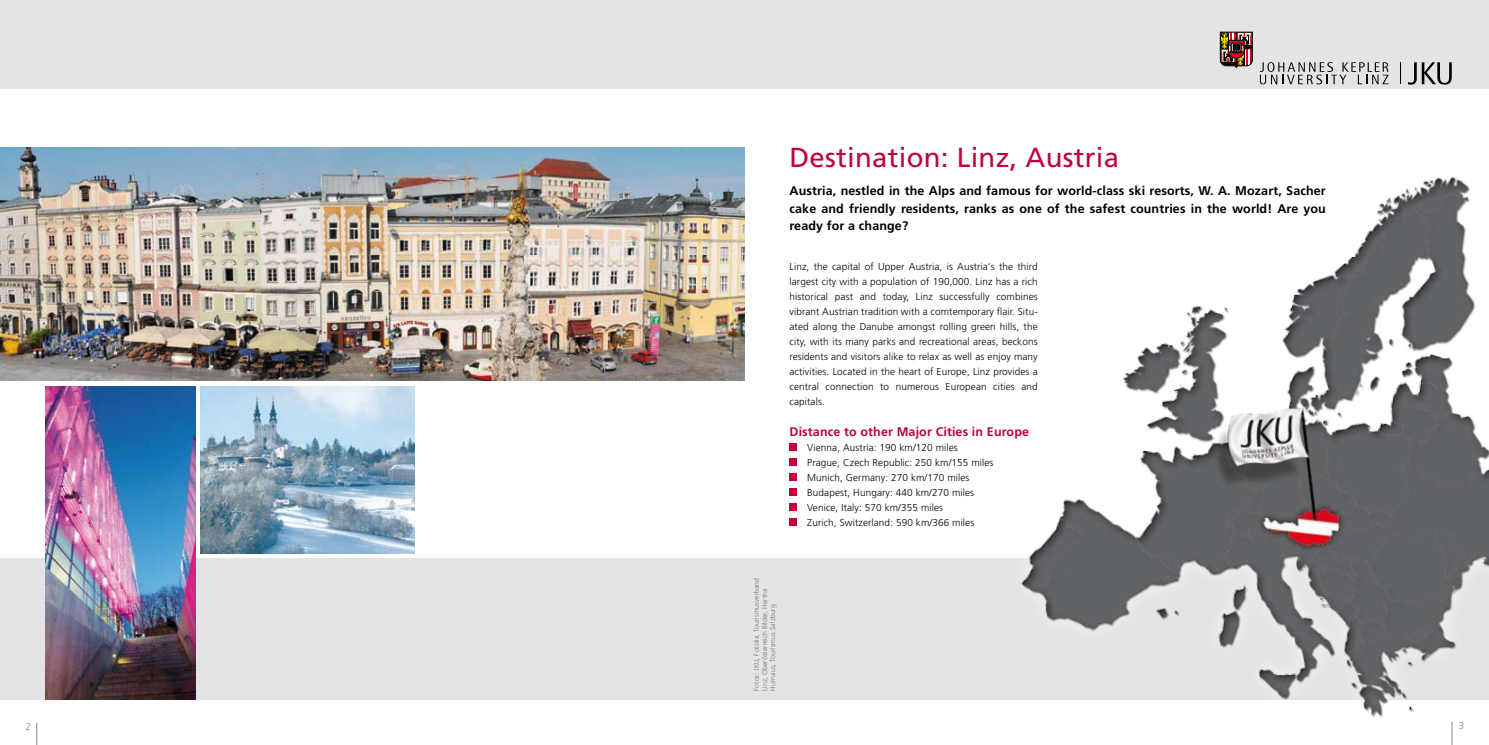
<style>
.page{position:relative;width:1489px;height:745px;background:#fff}
.page>*{position:absolute;margin:0;border:0;box-sizing:border-box;transform-origin:0 0}
.t1{font:27.5px "Frutiger";letter-spacing:.01em;color:#be0438}
.t2{font:700 12.5px/17.5px "Frutiger";letter-spacing:.01em;color:#000;text-align:justify}
.t3{font:700 12.5px "Frutiger";letter-spacing:.01em;color:#be0438}
.t4{font:300 10px/15px "Frutiger";letter-spacing:.01em;color:#000;text-align:justify}
.t5{font:300 10px "Frutiger";color:#87888a}
.t6{font:300 6.88px/8.1px "Frutiger";letter-spacing:.01em;color:#707173}
</style>
<div class="page">
<svg style="left:37px;top:723px;width:1px;height:21px"></svg>
<div style="left:0;top:558px;width:1488px;height:141px;background:#e3e4e5"></div>
<div style="left:789px;top:442px;width:8px;height:8px;background:#be0438"></div>
<div style="left:789px;top:457px;width:8px;height:8px;background:#be0438"></div>
<div style="left:789px;top:472px;width:8px;height:8px;background:#be0438"></div>
<div style="left:789px;top:487px;width:8px;height:8px;background:#be0438"></div>
<div style="left:789px;top:502px;width:8px;height:8px;background:#be0438"></div>
<div style="left:789px;top:517px;width:8px;height:8px;background:#be0438"></div>
<div style="left:0;top:0;width:1488px;height:89px;background:#e3e4e5"></div>
<svg style="left:1219px;top:32px;width:33px;height:36px"></svg>
<svg style="left:1400px;top:62px;width:1px;height:22px"></svg>
<svg style="left:1408px;top:62px;width:43px;height:22px"></svg>
<svg style="left:1259px;top:62px;width:129px;height:22px"></svg>
<img style="left:947px;top:177px;width:541px;height:558px">
<img style="left:201px;top:386px;width:214px;height:167px">
<img style="left:0;top:147px;width:744px;height:233px">
<img style="left:45px;top:386px;width:150px;height:313px">
<h1 class="t1" style="left:789px;top:141px;width:331px">Destination: Linz, Austria</h1>
<p class="t2" style="left:789px;top:182px;width:538px">Austria, nestled in the Alps and famous for world-class ski resorts, W. A. Mozart, Sacher cake and friendly residents, ranks as one of the safest countries in the world! Are you ready for a change?</p>
<p class="t4" style="left:789px;top:259px;width:250px">Linz, the capital of Upper Austria, is Austria‘s the third largest city with a population of 190,000. Linz has a rich historical past and today, Linz successfully combines vibrant Austrian tradition with a comtemporary flair. Situ&shy;ated along the Danube amongst rolling green hills, the city, with its many parks and recreational areas, beckons residents and visitors alike to relax as well as enjoy many activities. Located in the heart of Europe, Linz provides a central connection to numerous European cities and capitals.</p>
<p class="t3" style="left:789px;top:423px;width:241px">Distance to other Major Cities in Europe</p>
<p class="t4" style="left:807px;top:439px;width:188px;text-align:left">Vienna, Austria: 190 km/120 miles<br>Prague, Czech Republic: 250 km/155 miles Munich, Germany: 270 km/170 miles Budapest, Hungary: 440 km/270 miles Venice, Italy: 570 km/355 miles<br>Zurich, Switzerland: 590 km/366 miles</p>
<p class="t6" style="left:752px;top:690px;width:114px;rotate:-90deg">Fotos: JKU, Fotolia, Tourismusverband<br>Linz, Oberösterreich Bilder, Hertha<br>Hurnaus, Tourismus Salzburg</p>
<p class="t5" style="left:25px;top:720px;width:7px">2</p>
<p class="t5" style="left:1458px;top:719px;width:7px">3</p>
</div>
